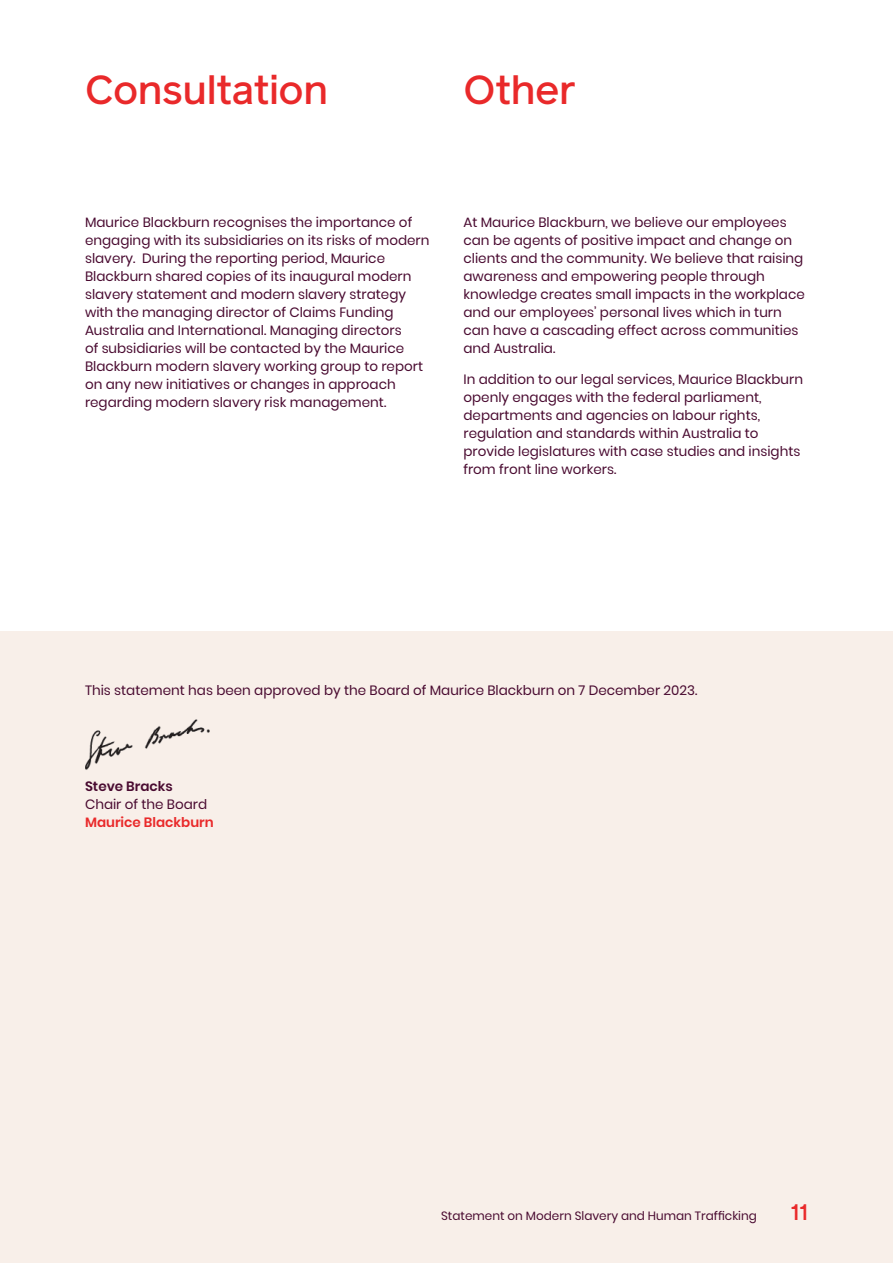
<style>
.page{position:relative;width:893px;height:1263px;background:#fff}
.page>*{position:absolute;margin:0;border:0;box-sizing:border-box;transform-origin:0 0}
.Page_heading_27_27pt{font:500 40.5px "Reader Pro";letter-spacing:-.02em;color:#e9292a}
.t1{font:500 22.5px "Reader Pro";color:#e9292a}
.Body_copy_9_12pt{font:13.5px/18px "Poppins";color:#490a30}
.Body_copy_9_12pt-2{font:600 13.5px/18px "Poppins";color:#e9292a}
.t2{font:12px "Poppins";color:#490a30}
.s1{color:#490a30}
.s2{font-weight:400;color:#490a30}
</style>
<div class="page">
<div style="left:0;top:631px;width:893px;height:632px;background:#f8efe9"></div>
<img style="left:85px;top:719px;width:125px;height:51px">
<p class="Page_heading_27_27pt" style="left:85px;top:63px;width:245px">Consultation</p>
<p class="Page_heading_27_27pt" style="left:463px;top:63px;width:114px">Other</p>
<p class="Body_copy_9_12pt" style="left:85px;top:213px;width:346px">Maurice Blackburn recognises the importance of engaging with its subsidiaries on its risks of modern slavery. During the reporting period, Maurice Blackburn shared copies of its inaugural modern slavery statement and modern slavery strategy with the managing director of Claims Funding Australia and International. Managing directors<br>of subsidiaries will be contacted by the Maurice Blackburn modern slavery working group to report on any new initiatives or changes in approach regarding modern slavery risk management.</p>
<p class="Body_copy_9_12pt" style="left:463px;top:213px;width:343px">At Maurice Blackburn, we believe our employees can be agents of positive impact and change on clients and the community. We believe that raising awareness and empowering people through knowledge creates small impacts in the workplace and our employees’ personal lives which in turn can have a cascading effect across communities and Australia.</p>
<p class="Body_copy_9_12pt" style="left:463px;top:370px;width:341px">In addition to our legal services, Maurice Blackburn openly engages with the federal parliament, departments and agencies on labour rights, regulation and standards within Australia to provide legislatures with case studies and insights from front line workers.</p>
<p class="Body_copy_9_12pt" style="left:85px;top:681px;width:614px">This statement has been approved by the Board of Maurice Blackburn on 7 December 2023.</p>
<p class="Body_copy_9_12pt-2" style="left:85px;top:778px;width:130px"><span class="s1">Steve Bracks<br></span><span class="s2">Chair of the Board<br></span>Maurice Blackburn</p>
<p class="t2" style="left:441px;top:1209px;width:317px">Statement on Modern Slavery and Human Trafficking</p>
<h2 class="t1" style="left:791px;top:1197px;width:18px">11</h2>
</div>
